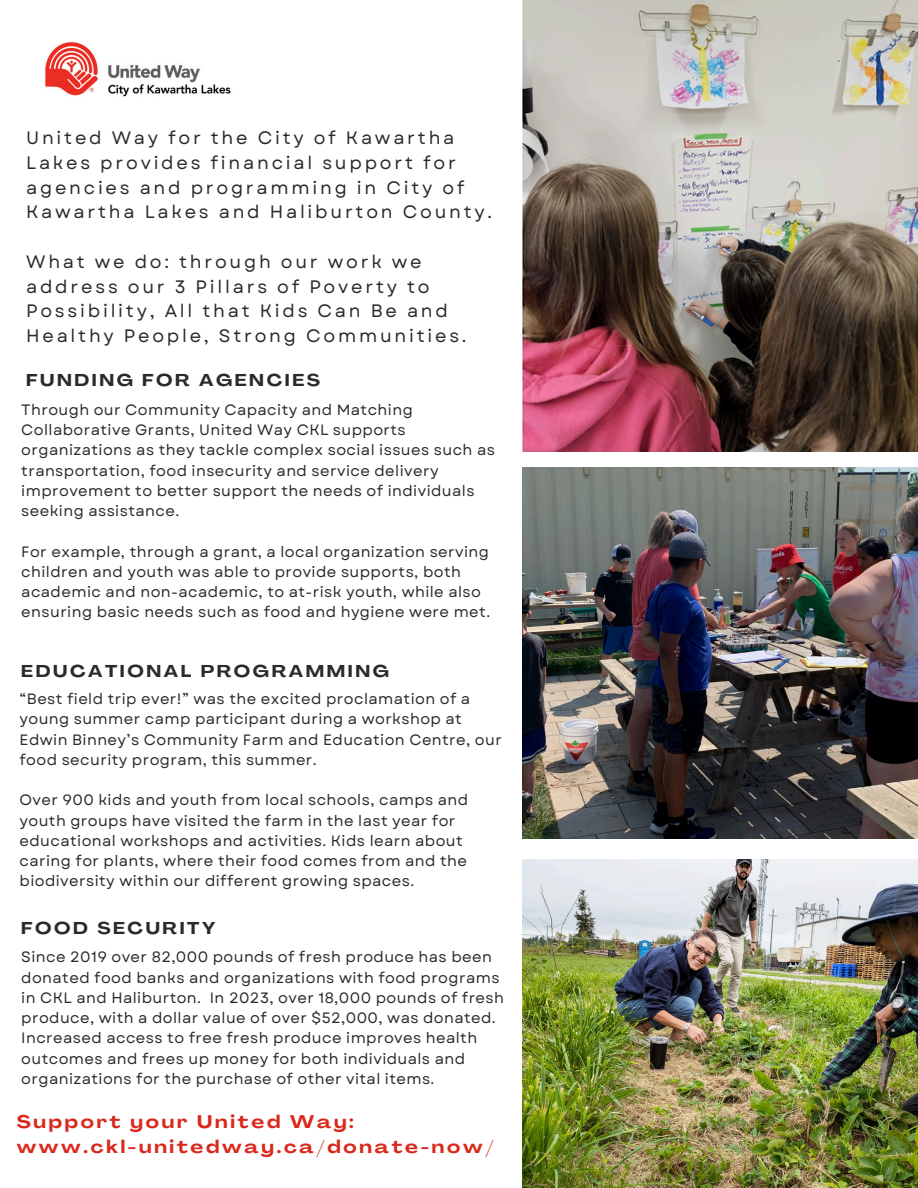
<style>
.page{position:relative;width:918px;height:1188px;background:#fff}
.page>*{position:absolute;margin:0;border:0;box-sizing:border-box;transform-origin:0 0}
.t1{font:18px/24.8px "Garet";letter-spacing:.155em;color:#2c2a29}
.t2{font:700 expanded 18px/24.8px "Agrandir";letter-spacing:.155em;color:#da291c}
.t3{font:700 expanded 16.95px "Agrandir";letter-spacing:.155em;color:#2c2a29}
.t4{font:15px/20.2px "Garet";letter-spacing:.03em;color:#2c2a29}
</style>
<div class="page">
<img style="left:522px;top:0;width:396px;height:451px">
<img style="left:522px;top:860px;width:396px;height:328px">
<img style="left:522px;top:467px;width:396px;height:372px">
<img style="left:45px;top:42px;width:186px;height:55px">
<h1 class="t1" style="left:26px;top:126px;width:468px">United Way for the City of Kawartha Lakes provides financial support for agencies and programming in City of Kawartha Lakes and Haliburton County.</h1>
<p class="t1" style="left:26px;top:249px;width:442px">What we do: through our work we address our 3 Pillars of Poverty to Possibility, All that Kids Can Be and Healthy People, Strong Communities.</p>
<p class="t3" style="left:26px;top:373px;width:295px">FUNDING FOR AGENCIES</p>
<h1 class="t4" style="left:21px;top:399px;width:475px">Through our Community Capacity and Matching Collaborative Grants, United Way CKL supports organizations as they tackle complex social issues such as transportation, food insecurity and service delivery improvement to better support the needs of individuals seeking assistance.</h1>
<p class="t4" style="left:21px;top:541px;width:470px">For example, through a grant, a local organization serving children and youth was able to provide supports, both academic and non-academic, to at-risk youth, while also ensuring basic needs such as food and hygiene were met.</p>
<p class="t3" style="left:21px;top:665px;width:369px">EDUCATIONAL PROGRAMMING</p>
<h2 class="t4" style="left:20px;top:689px;width:484px">“Best field trip ever!” was the excited proclamation of a young summer camp participant during a workshop at Edwin Binney’s Community Farm and Education Centre, our food security program, this summer.</h2>
<p class="t4" style="left:20px;top:790px;width:450px">Over 900 kids and youth from local schools, camps and youth groups have visited the farm in the last year for educational workshops and activities. Kids learn about caring for plants, where their food comes from and the biodiversity within our different growing spaces.</p>
<p class="t3" style="left:21px;top:921px;width:196px">FOOD SECURITY</p>
<p class="t4" style="left:21px;top:947px;width:484px">Since 2019 over 82,000 pounds of fresh produce has been donated food banks and organizations with food programs in CKL and Haliburton. In 2023, over 18,000 pounds of fresh produce, with a dollar value of over $52,000, was donated.<br>Increased access to free fresh produce improves health outcomes and frees up money for both individuals and organizations for the purchase of other vital items.</p>
<p class="t2" style="left:17px;top:1111px;width:478px">Support your United Way: www.ckl-unitedway.ca/donate-now/</p>
</div>
